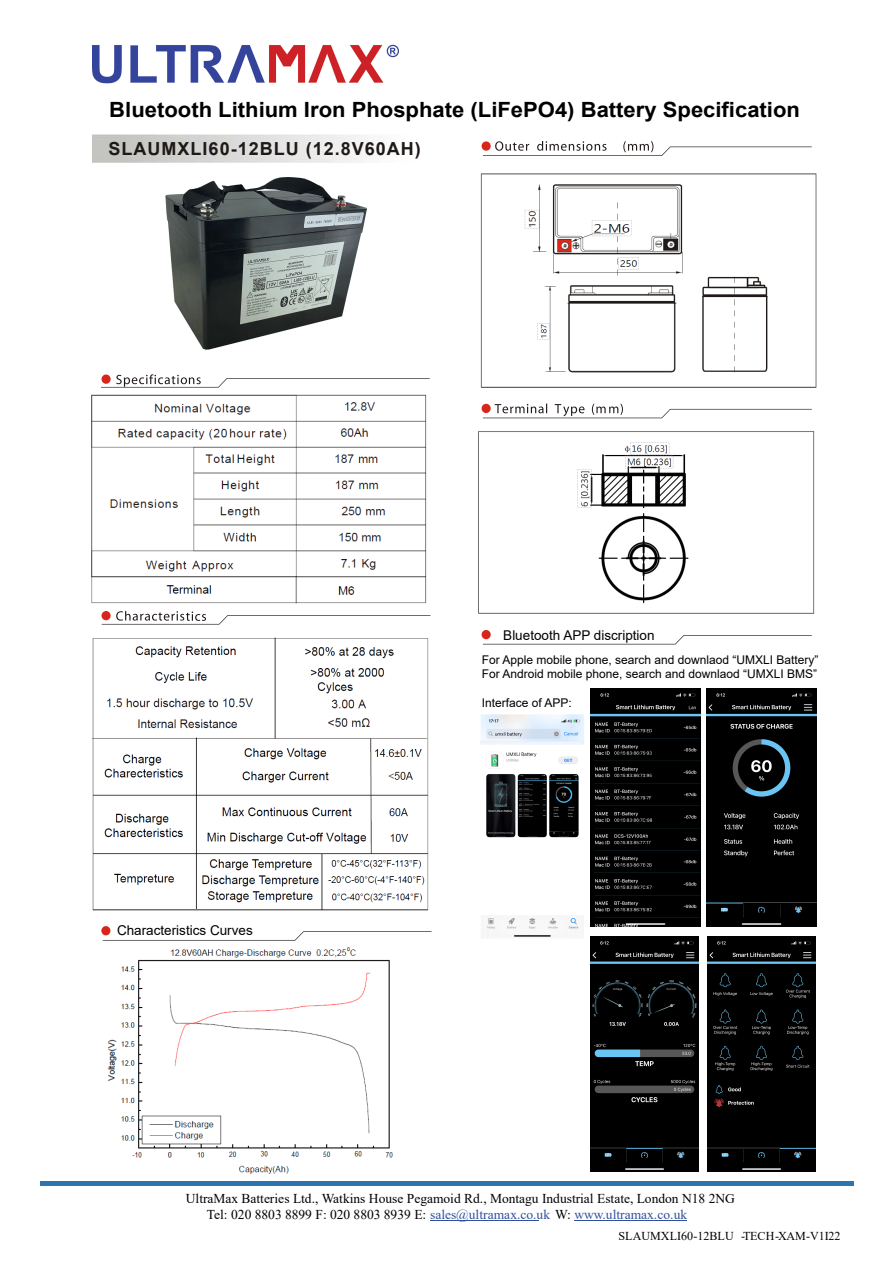
<style>
.page{position:relative;width:894px;height:1263px;background:#fff}
.page>*{position:absolute;margin:0;border:0;box-sizing:border-box;transform-origin:0 0}
.t1{font:700 21px "Arial";color:#000;scale:1.05 1}
.t2{font:700 18px "Arial";letter-spacing:.055em;color:#1f1917}
.t3{font:13.5px/15.5px "Times New Roman";color:#000}
.t4{font:13.5px "Arial";color:#000}
.t5{font:12px/14.4px "Arial";color:#000}
.t6{font:12px "Times New Roman";letter-spacing:.005em;color:#000}
.t7{font:12px "Times New Roman";letter-spacing:-.015em;color:#000}
.s1{color:#30509d}
</style>
<div class="page">
<svg style="left:102px;top:611px;width:329px;height:14px"></svg>
<div style="left:102px;top:611px;width:9px;height:9px;background:#d9261c;border-radius:50%"></div>
<svg style="left:483px;top:141px;width:329px;height:15px"></svg>
<div style="left:482px;top:141px;width:9px;height:10px;background:#d9261c;border-radius:50%"></div>
<svg style="left:483px;top:404px;width:329px;height:14px"></svg>
<div style="left:482px;top:404px;width:9px;height:9px;background:#d9261c;border-radius:50%"></div>
<svg style="left:483px;top:635px;width:329px;height:9px"></svg>
<div style="left:482px;top:630px;width:9px;height:9px;background:#d9261c;border-radius:50%"></div>
<svg style="left:101px;top:374px;width:329px;height:14px"></svg>
<svg style="left:103px;top:931px;width:329px;height:10px"></svg>
<div style="left:101px;top:926px;width:9px;height:9px;background:#d9261c;border-radius:50%"></div>
<img style="left:93px;top:44px;width:305px;height:40px">
<img style="left:591px;top:689px;width:110px;height:238px">
<img style="left:707px;top:689px;width:109px;height:237px">
<img style="left:707px;top:937px;width:109px;height:235px">
<img style="left:590px;top:937px;width:109px;height:235px">
<hr style="left:40px;top:1182px;width:814px;height:4px;background:#2c73b2">
<hr style="left:430px;top:1220px;width:108px;height:1px;background:#30509d">
<hr style="left:574px;top:1220px;width:113px;height:1px;background:#30509d">
<img style="left:480px;top:173px;width:337px;height:215px">
<img style="left:478px;top:431px;width:337px;height:183px">
<img style="left:165px;top:177px;width:202px;height:173px">
<img style="left:91px;top:394px;width:336px;height:210px">
<img style="left:91px;top:637px;width:338px;height:274px">
<img style="left:107px;top:947px;width:286px;height:227px">
<img style="left:480px;top:714px;width:104px;height:223px">
<h1 class="t1" style="left:109px;top:95px;width:659px">Bluetooth Lithium Iron Phosphate (LiFePO4) Battery Specification</h1>
<h2 class="t2" style="left:109px;top:136px;width:314px">SLAUMXLI60-12BLU (12.8V60AH)</h2>
<p class="t4" style="left:117px;top:921px;width:137px">Characteristics Curves</p>
<p class="t4" style="left:503px;top:626px;width:153px">Bluetooth APP discription</p>
<p class="t5" style="left:482px;top:652px;width:338px">For Apple mobile phone, search and downlaod “UMXLI Battery”<br>For Android mobile phone, search and downlaod “UMXLI BMS”</p>
<p class="t5" style="left:482px;top:696px;width:92px">Interface of APP:</p>
<p class="t3" style="left:207px;top:1191px;width:529px;text-indent:-21px">UltraMax Batteries Ltd., Watkins House Pegamoid Rd., Montagu Industrial Estate, London N18 2NG<br>Tel: 020 8803 8899 F: 020 8803 8939 E: <span class="s1">sales@ultramax.co.uk</span> W: <span class="s1">www.ultramax.co.uk</span></p>
<p class="t6" style="left:619px;top:1228px;width:128px">SLAUMXLI60-12BLU -</p>
<p class="t6" style="left:775px;top:1228px;width:6px">-</p>
<p class="t7" style="left:743px;top:1228px;width:99px">TECH XAM-V1I22</p>
</div>
